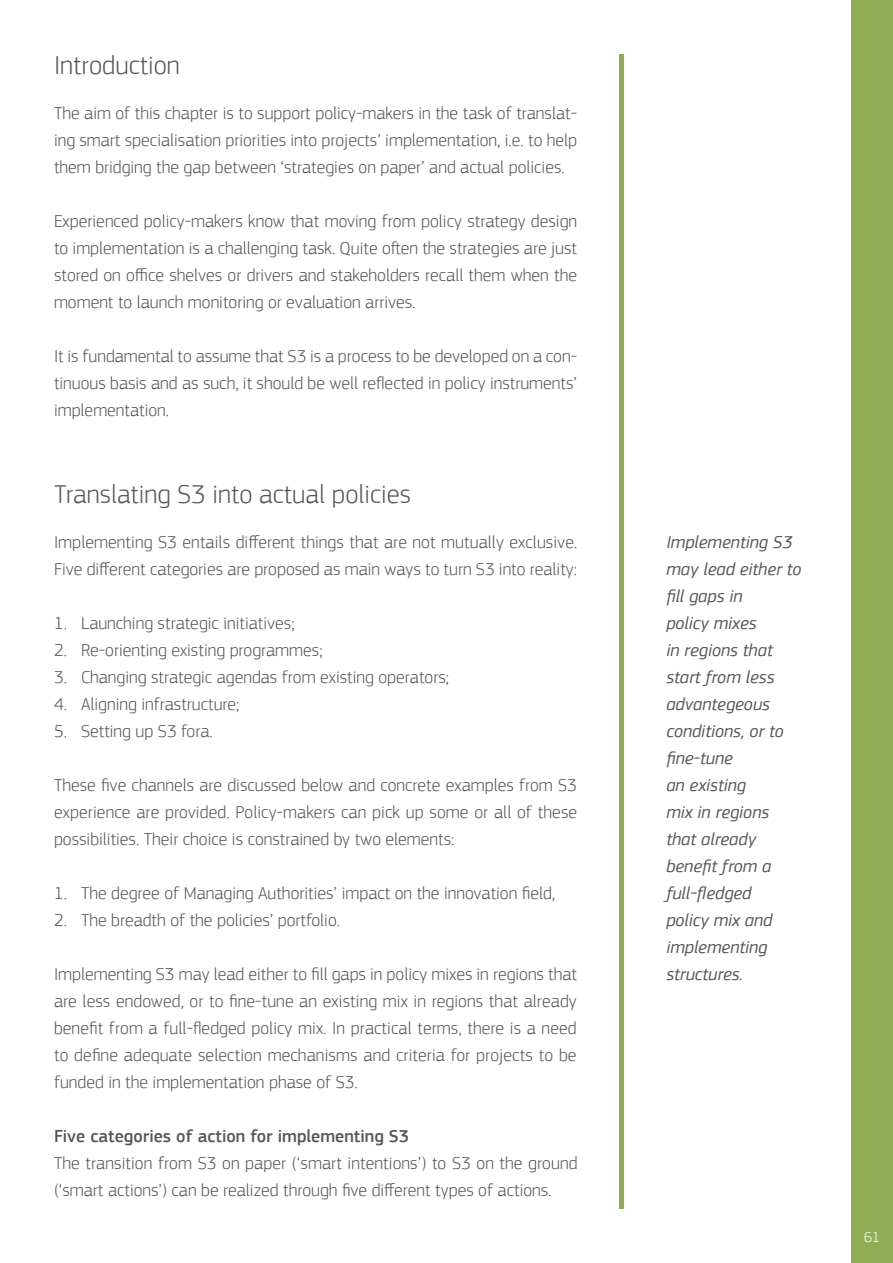
<style>
.page{position:relative;width:893px;height:1263px;background:#fff}
.page>*{position:absolute;margin:0;border:0;box-sizing:border-box;transform-origin:0 0}
.t1{font:300 27px "EC Square Sans Pro";color:#575756}
.t2{font:300 18px/27px "EC Square Sans Pro";color:#575756;text-align:justify}
.t3{font:italic 18px/27px "EC Square Sans Pro";color:#575756}
.t4{font:500 18px "EC Square Sans Pro";color:#575756}
.t5{font:300 15px "EC Square Sans Pro";color:#fff}
</style>
<div class="page">
<div style="left:852px;top:0;width:41px;height:1263px;background:#90ac55"></div>
<hr style="left:620px;top:54px;width:4px;height:1155px;background:#90ac55">
<h1 class="t1" style="left:54px;top:50px;width:127px">Introduction</h1>
<p class="t2" style="left:54px;top:99px;width:525px">The aim of this chapter is to support policy-makers in the task of translat&shy;ing smart specialisation priorities into projects’ implementation, i.e. to help them bridging the gap between ‘strategies on paper’ and actual policies.</p>
<p class="t2" style="left:54px;top:207px;width:525px">Experienced policy-makers know that moving from policy strategy design to implementation is a challenging task. Quite often the strategies are just stored on office shelves or drivers and stakeholders recall them when the moment to launch monitoring or evaluation arrives.</p>
<p class="t2" style="left:54px;top:342px;width:525px">It is fundamental to assume that S3 is a process to be developed on a con&shy;tinuous basis and as such, it should be well reflected in policy instruments’ implementation.</p>
<h1 class="t1" style="left:54px;top:479px;width:358px">Translating S3 into actual policies</h1>
<p class="t2" style="left:54px;top:528px;width:525px">Implementing S3 entails different things that are not mutually exclusive.<br>Five different categories are proposed as main ways to turn S3 into reality:</p>
<p class="t2" style="left:54px;top:609px;width:242px">1. Launching strategic initiatives;</p>
<p class="t2" style="left:54px;top:636px;width:270px">2. Re-orienting existing programmes;</p>
<p class="t2" style="left:54px;top:663px;width:397px">3. Changing strategic agendas from existing operators;</p>
<p class="t2" style="left:54px;top:690px;width:187px">4. Aligning infrastructure;</p>
<p class="t2" style="left:54px;top:717px;width:160px">5. Setting up S3 fora.</p>
<p class="t2" style="left:54px;top:771px;width:525px">These five channels are discussed below and concrete examples from S3 experience are provided. Policy-makers can pick up some or all of these possibilities. Their choice is constrained by two elements:</p>
<p class="t2" style="left:54px;top:879px;width:503px">1. The degree of Managing Authorities’ impact on the innovation field,</p>
<p class="t2" style="left:54px;top:906px;width:288px">2. The breadth of the policies’ portfolio.</p>
<p class="t2" style="left:54px;top:960px;width:524px">Implementing S3 may lead either to fill gaps in policy mixes in regions that are less endowed, or to fine-tune an existing mix in regions that already benefit from a full-fledged policy mix. In practical terms, there is a need to define adequate selection mechanisms and criteria for projects to be funded in the implementation phase of S3.</p>
<p class="t4" style="left:54px;top:1125px;width:357px">Five categories of action for implementing S3</p>
<p class="t2" style="left:54px;top:1149px;width:525px">The transition from S3 on paper (‘smart intentions’) to S3 on the ground (‘smart actions’) can be realized through five different types of actions.</p>
<p class="t3" style="left:666px;top:529px;width:137px">Implementing S3 may lead either to fill gaps in<br>policy mixes<br>in regions that start from less advantegeous conditions, or to fine-tune<br>an existing<br>mix in regions that already benefit from a full-fledged<br>policy mix and implementing structures.</p>
<p class="t5" style="left:864px;top:1228px;width:18px">61</p>
</div>
